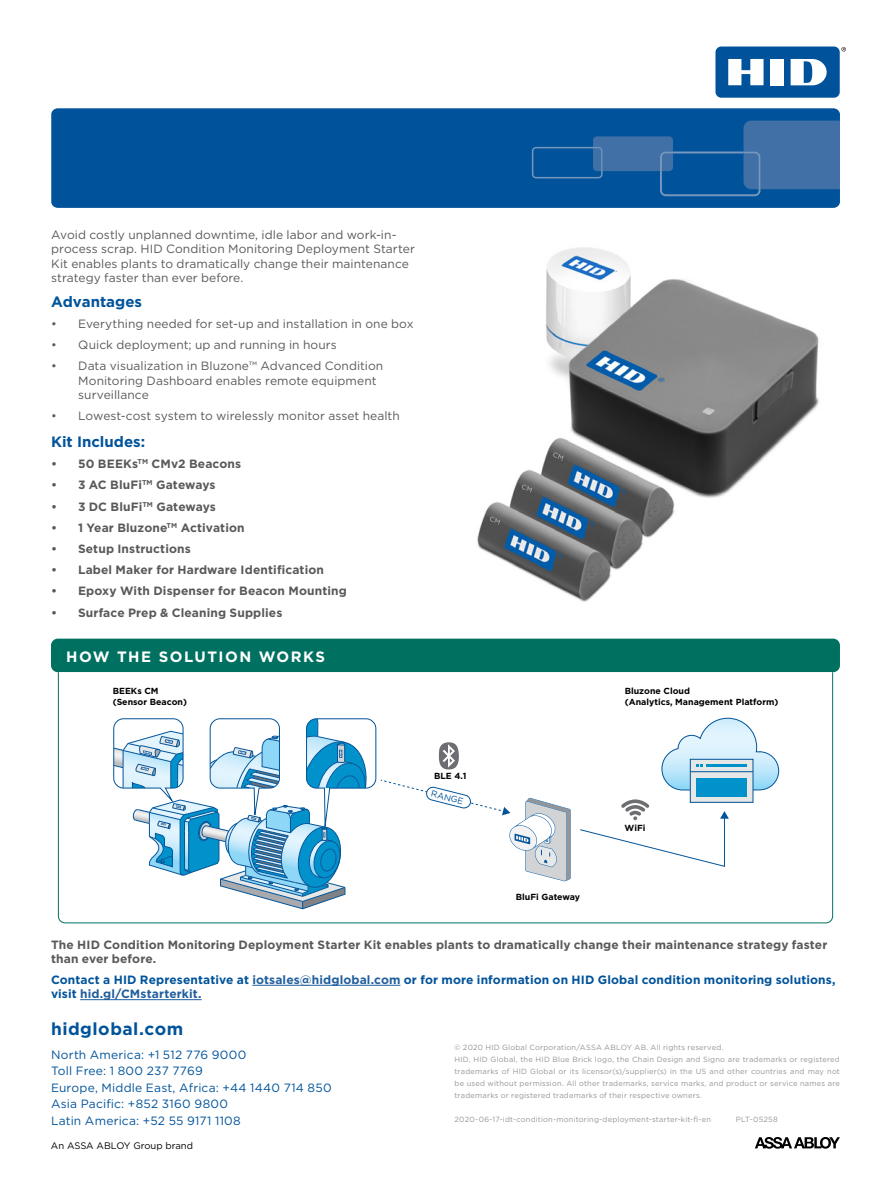
<style>
.page{position:relative;width:891px;height:1188px;background:#fff}
.page>*{position:absolute;margin:0;border:0;box-sizing:border-box;transform-origin:0 0}
.t1{font:700 17.4px "Gotham";letter-spacing:.03em;color:#00539b}
.t2{font:700 15px "Gotham";color:#00539b}
.t3{font:700 15px "Gotham";letter-spacing:.1em;color:#fff}
.t4{font:12px/14.4px "Gotham";letter-spacing:.005em;color:#58595b}
.t5{font:700 12px/14.4px "Gotham";letter-spacing:.01em;color:#58595b}
.t6{font:700 12px/14.4px "Gotham";letter-spacing:.01em;color:#00539b}
.t7{font:12px/16.5px "Gotham";letter-spacing:.02em;color:#00539b}
.t8{font:9.45px "Gotham";color:#000}
.t9{font:700 8.85px/10.6px "Gotham";color:#000}
.t10{font:8.85px "Gotham";color:#02549a}
.t11{font:7.5px/12px "Gotham";letter-spacing:.025em;color:#939598;text-align:justify}
.s1{color:#215e9e}
</style>
<div class="page">
<svg style="left:755px;top:1137px;width:85px;height:12px"></svg>
<svg style="left:841px;top:47px;width:5px;height:5px"></svg>
<div style="left:716px;top:47px;width:124px;height:51px;background:#00539b;border-radius:6px"></div>
<div style="left:771px;top:59px;width:13px;height:26px;background:#fff"></div>
<svg style="left:728px;top:59px;width:36px;height:26px"></svg>
<svg style="left:791px;top:59px;width:36px;height:26px"></svg>
<div style="left:51px;top:108px;width:789px;height:100px;background:#00539b;border-radius:6px"></div>
<svg style="left:532px;top:121px;width:308px;height:75px"></svg>
<div style="left:51px;top:639px;width:789px;height:33px;background:#007161;border-radius:7px"></div>
<hr style="left:252px;top:985px;width:148px;height:1px;background:#215e9e">
<hr style="left:80px;top:999px;width:122px;height:1px;background:#215e9e">
<svg style="left:58px;top:672px;width:775px;height:252px"></svg>
<div style="left:690px;top:759px;width:63px;height:43px;background:linear-gradient(to right,#e6e7e7,#e6e7e7)"></div>
<div style="left:690px;top:759px;width:63px;height:44px;border:1px solid #02549a"></div>
<div style="left:696px;top:778px;width:51px;height:18px;background:#0292cb"></div>
<svg style="left:661px;top:718px;width:118px;height:72px"></svg>
<hr style="left:706px;top:765px;width:41px;height:2px;background:#0292cb">
<hr style="left:690px;top:771px;width:63px;height:1px;background:#02549a">
<svg style="left:579px;top:799px;width:150px;height:68px"></svg>
<svg style="left:113px;top:718px;width:458px;height:191px"></svg>
<img style="left:477px;top:247px;width:342px;height:355px">
<p class="t4" style="left:51px;top:227px;width:365px">Avoid costly unplanned downtime, idle labor and work-in&shy;process scrap. HID Condition Monitoring Deployment Starter Kit enables plants to dramatically change their maintenance strategy faster than ever before.</p>
<p class="t2" style="left:51px;top:292px;width:92px">Advantages</p>
<p class="t4" style="left:51px;top:316px;width:364px">• Everything needed for set-up and installation in one box</p>
<p class="t4" style="left:51px;top:338px;width:287px">• Quick deployment; up and running in hours</p>
<p class="t4" style="left:78px;top:359px;width:307px;text-indent:-27px">• Data visualization in Bluzone™ Advanced Condition<br>Monitoring Dashboard enables remote equipment surveillance</p>
<p class="t4" style="left:51px;top:409px;width:350px">• Lowest-cost system to wirelessly monitor asset health</p>
<p class="t2" style="left:51px;top:432px;width:96px">Kit Includes:</p>
<p class="t5" style="left:51px;top:457px;width:192px">• 50 BEEKs<sup>TM</sup> CMv2 Beacons</p>
<p class="t5" style="left:51px;top:478px;width:166px">• 3 AC BluFi<sup>TM</sup> Gateways</p>
<p class="t5" style="left:51px;top:499px;width:166px">• 3 DC BluFi<sup>TM</sup> Gateways</p>
<p class="t5" style="left:51px;top:520px;width:195px">• 1 Year Bluzone<sup>TM</sup> Activation</p>
<p class="t5" style="left:51px;top:541px;width:141px">• Setup Instructions</p>
<p class="t5" style="left:51px;top:562px;width:274px">• Label Maker for Hardware Identification</p>
<p class="t5" style="left:51px;top:584px;width:297px">• Epoxy With Dispenser for Beacon Mounting</p>
<p class="t5" style="left:51px;top:605px;width:233px">• Surface Prep &amp; Cleaning Supplies</p>
<p class="t3" style="left:66px;top:647px;width:260px">HOW THE SOLUTION WORKS</p>
<p class="t9" style="left:113px;top:686px;width:76px">BEEKs CM (Sensor Beacon)</p>
<p class="t9" style="left:625px;top:686px;width:155px">Bluzone Cloud<br>(Analytics, Management Platform)</p>
<p class="t9" style="left:434px;top:770px;width:34px">BLE 4.1</p>
<p class="t10" style="left:433px;top:788px;width:35px;rotate:14deg">RANGE</p>
<p class="t9" style="left:516px;top:892px;width:66px">BluFi Gateway</p>
<p class="t9" style="left:625px;top:822px;width:22px">WiFi</p>
<p class="t5" style="left:51px;top:937px;width:778px">The HID Condition Monitoring Deployment Starter Kit enables plants to dramatically change their maintenance strategy faster than ever before.</p>
<p class="t6" style="left:51px;top:973px;width:786px">Contact a HID Representative at <span class="s1">iotsales@hidglobal.com</span> or for more information on HID Global condition monitoring solutions, visit <span class="s1">hid.gl/CMstarterkit.</span></p>
<p class="t1" style="left:51px;top:1017px;width:134px">hidglobal.com</p>
<p class="t7" style="left:51px;top:1046px;width:197px">North America: +1 512 776 9000</p>
<p class="t7" style="left:51px;top:1063px;width:282px">Toll Free: 1 800 237 7769<br>Europe, Middle East, Africa: +44 1440 714 850</p>
<p class="t7" style="left:51px;top:1096px;width:179px">Asia Pacific: +852 3160 9800</p>
<p class="t7" style="left:51px;top:1112px;width:191px">Latin America: +52 55 9171 1108</p>
<p class="t8" style="left:51px;top:1139px;width:144px">An ASSA ABLOY Group brand</p>
<p class="t11" style="left:455px;top:1041px;width:270px">© 2020 HID Global Corporation/ASSA ABLOY AB. All rights reserved.</p>
<p class="t11" style="left:455px;top:1053px;width:387px">HID, HID Global, the HID Blue Brick logo, the Chain Design and Signo are trademarks or registered trademarks of HID Global or its licensor(s)/supplier(s) in the US and other countries and may not be used without permission. All other trademarks, service marks, and product or service names are trademarks or registered trademarks of their respective owners.</p>
<p class="t11" style="left:455px;top:1113px;width:258px">2020-06-17-idt-condition-monitoring-deployment-starter-kit-fl-en</p>
<p class="t11" style="left:736px;top:1113px;width:44px">PLT-05258</p>
</div>
